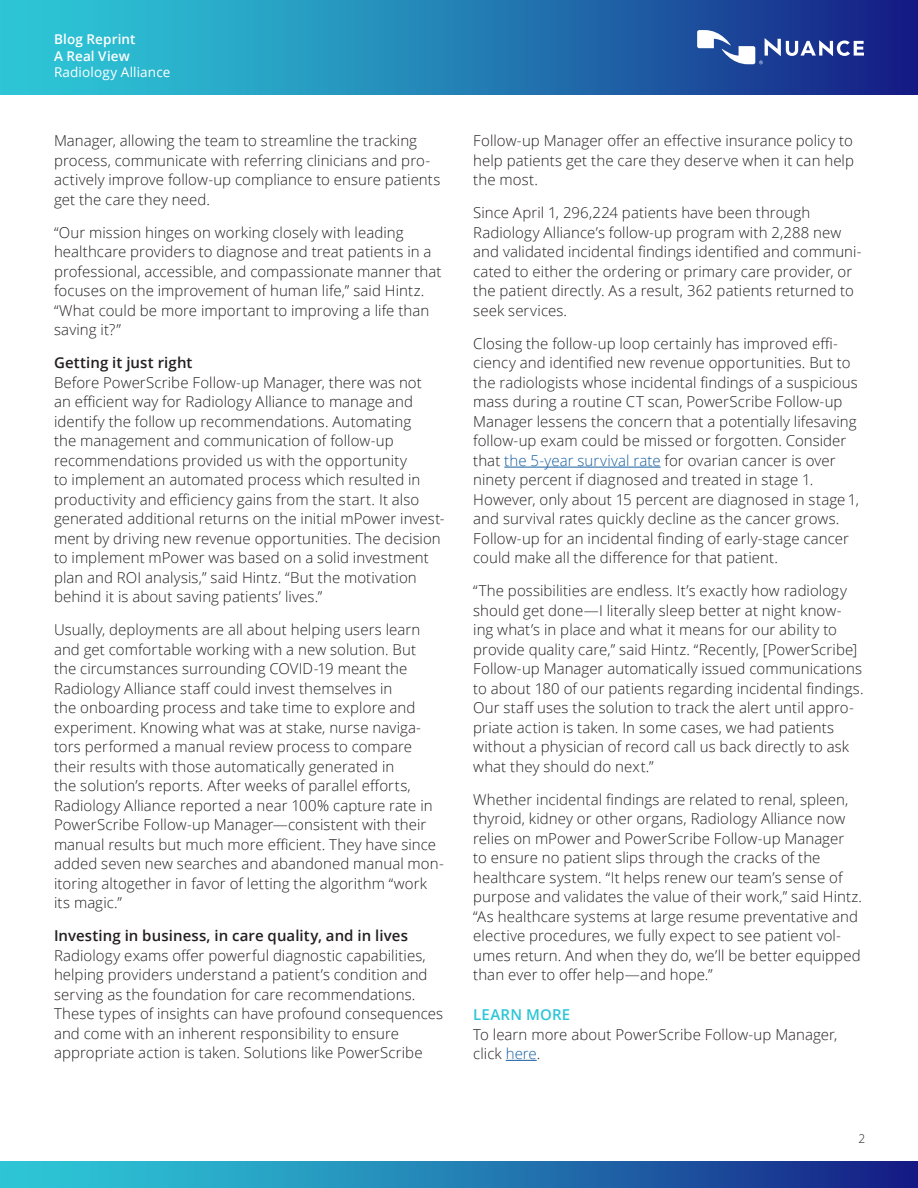
<style>
.page{position:relative;width:918px;height:1188px;background:#fff}
.page>*{position:absolute;margin:0;border:0;box-sizing:border-box;transform-origin:0 0}
.Body_Text_10_13{font:300 15px/19.5px "Open Sans";letter-spacing:.005em;color:#231f20}
.Body_Text_Subhead_10{font:600 15px "Open Sans";letter-spacing:.005em;color:#231f20}
.Product_Offering_Nam{font:600 13.5px "Open Sans";letter-spacing:.01em;color:#fff}
.Product_Offering_Nam-2{font:13.5px "Open Sans";letter-spacing:.01em;color:#fff}
.t1{font:300 12px "Open Sans";color:#231f20}
.s1{color:#175d9e}
.s2{font-weight:600;color:#2dc6d6}
</style>
<div class="page">
<div style="left:0;top:1161px;width:918px;height:27px;background:linear-gradient(to right,#2fd4dd,#162388)"></div>
<div style="left:0;top:0;width:918px;height:94px;background:linear-gradient(to right,#2fd4dd,#162388)"></div>
<hr style="left:504px;top:467px;width:157px;height:1px;background:#175d9e">
<hr style="left:506px;top:1060px;width:31px;height:1px;background:#175d9e">
<svg style="left:697px;top:30px;width:167px;height:34px"></svg>
<p class="Product_Offering_Nam" style="left:54px;top:30px;width:83px">Blog Reprint</p>
<p class="Product_Offering_Nam" style="left:54px;top:47px;width:77px">A Real View</p>
<p class="Product_Offering_Nam-2" style="left:54px;top:63px;width:118px">Radiology Alliance</p>
<p class="Body_Text_10_13" style="left:54px;top:131px;width:388px">Manager, allowing the team to streamline the tracking process, communicate with referring clinicians and pro&shy;actively improve follow-up compliance to ensure patients get the care they need.</p>
<p class="Body_Text_10_13" style="left:54px;top:222px;width:389px">“Our mission hinges on working closely with leading healthcare providers to diagnose and treat patients in a professional, accessible, and compassionate manner that focuses on the improvement of human life,” said Hintz. “What could be more important to improving a life than saving it?”</p>
<p class="Body_Text_Subhead_10" style="left:54px;top:353px;width:140px">Getting it just right</p>
<p class="Body_Text_10_13" style="left:54px;top:372px;width:392px">Before PowerScribe Follow-up Manager, there was not<br>an efficient way for Radiology Alliance to manage and identify the follow up recommendations. Automating<br>the management and communication of follow-up recommendations provided us with the opportunity<br>to implement an automated process which resulted in productivity and efficiency gains from the start. It also generated additional returns on the initial mPower invest&shy;ment by driving new revenue opportunities. The decision to implement mPower was based on a solid investment plan and ROI analysis,” said Hintz. “But the motivation behind it is about saving patients’ lives.”</p>
<p class="Body_Text_10_13" style="left:54px;top:620px;width:391px">Usually, deployments are all about helping users learn and get comfortable working with a new solution. But<br>the circumstances surrounding COVID-19 meant the Radiology Alliance staff could invest themselves in<br>the onboarding process and take time to explore and experiment. Knowing what was at stake, nurse naviga&shy;tors performed a manual review process to compare their results with those automatically generated in<br>the solution’s reports. After weeks of parallel efforts, Radiology Alliance reported a near 100% capture rate in PowerScribe Follow-up Manager—consistent with their manual results but much more efficient. They have since added seven new searches and abandoned manual mon&shy;itoring altogether in favor of letting the algorithm “work its magic.”</p>
<p class="Body_Text_Subhead_10" style="left:54px;top:926px;width:356px">Investing in business, in care quality, and in lives</p>
<p class="Body_Text_10_13" style="left:54px;top:945px;width:391px">Radiology exams offer powerful diagnostic capabilities, helping providers understand a patient’s condition and serving as the foundation for care recommendations.<br>These types of insights can have profound consequences and come with an inherent responsibility to ensure appropriate action is taken. Solutions like PowerScribe</p>
<p class="Body_Text_10_13" style="left:473px;top:131px;width:382px;text-align:justify">Follow-up Manager offer an effective insurance policy to help patients get the care they deserve when it can help the most.</p>
<p class="Body_Text_10_13" style="left:473px;top:203px;width:390px">Since April 1, 296,224 patients have been through Radiology Alliance’s follow-up program with 2,288 new and validated incidental findings identified and communi&shy;cated to either the ordering or primary care provider, or the patient directly. As a result, 362 patients returned to seek services.</p>
<p class="Body_Text_10_13" style="left:473px;top:333px;width:387px">Closing the follow-up loop certainly has improved effi&shy;ciency and identified new revenue opportunities. But to the radiologists whose incidental findings of a suspicious mass during a routine CT scan, PowerScribe Follow-up Manager lessens the concern that a potentially lifesaving follow-up exam could be missed or forgotten. Consider that <span class="s1">the 5-year survival rate</span> for ovarian cancer is over ninety percent if diagnosed and treated in stage 1.<br>However, only about 15 percent are diagnosed in stage 1, and survival rates quickly decline as the cancer grows.<br>Follow-up for an incidental finding of early-stage cancer could make all the difference for that patient.</p>
<p class="Body_Text_10_13" style="left:473px;top:581px;width:392px">“The possibilities are endless. It’s exactly how radiology should get done—I literally sleep better at night know&shy;ing what’s in place and what it means for our ability to provide quality care,” said Hintz. “Recently, [PowerScribe] Follow-up Manager automatically issued communications to about 180 of our patients regarding incidental findings.<br>Our staff uses the solution to track the alert until appro&shy;priate action is taken. In some cases, we had patients without a physician of record call us back directly to ask what they should do next.”</p>
<p class="Body_Text_10_13" style="left:473px;top:789px;width:390px">Whether incidental findings are related to renal, spleen, thyroid, kidney or other organs, Radiology Alliance now relies on mPower and PowerScribe Follow-up Manager<br>to ensure no patient slips through the cracks of the healthcare system. “It helps renew our team’s sense of purpose and validates the value of their work,” said Hintz. “As healthcare systems at large resume preventative and elective procedures, we fully expect to see patient vol&shy;umes return. And when they do, we’ll be better equipped than ever to offer help—and hope.”</p>
<p class="Body_Text_10_13" style="left:473px;top:1005px;width:365px"><span class="s2">LEARN MORE<br></span>To learn more about PowerScribe Follow-up Manager, click <span class="s1">here</span>.</p>
<p class="t1" style="left:859px;top:1131px;width:8px">2</p>
</div>
